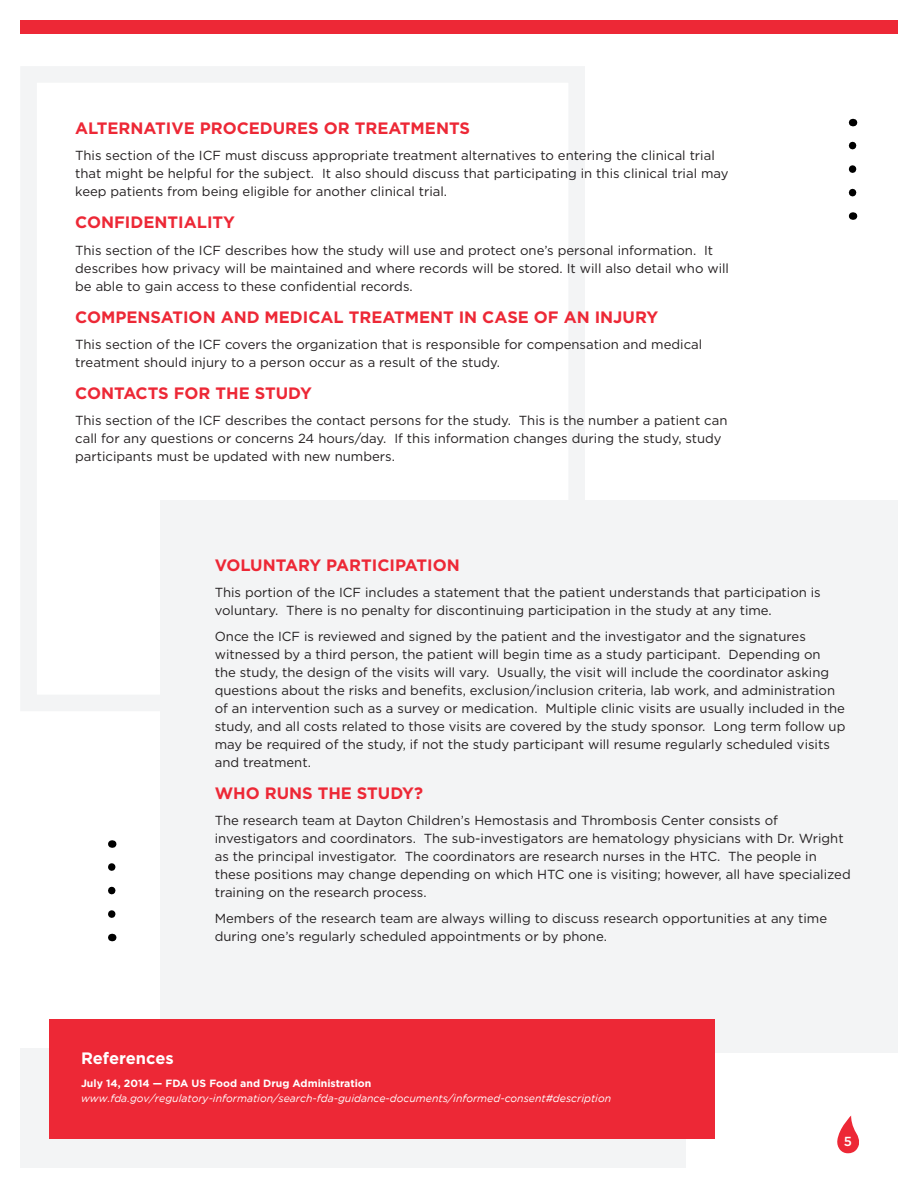
<style>
.page{position:relative;width:918px;height:1188px;background:#fff}
.page>*{position:absolute;margin:0;border:0;box-sizing:border-box;transform-origin:0 0}
.Bold_11_16_Subtitle{font:700 16.5px "Gotham";color:#ed2836}
.Bold_11_16_Subtitle-2{font:700 16.5px "Gotham";color:#fff}
.t1{font:13.2px/18px "Gotham";color:#231f20}
.t2{font:500 13.2px "Gotham";color:#fff}
.t3{font:italic 10.5px/15px "Gotham";color:#fff}
.s1{font-weight:700;font-style:normal}
</style>
<div class="page">
<svg style="left:108px;top:863px;width:8px;height:51px"></svg>
<svg style="left:849px;top:141px;width:7px;height:52px"></svg>
<div style="left:20px;top:66px;width:565px;height:645px;border:17px solid #f3f4f5"></div>
<div style="left:160px;top:500px;width:738px;height:553px;background:#f3f4f5"></div>
<div style="left:20px;top:1049px;width:665px;height:119px;background:#f3f4f5"></div>
<div style="left:20px;top:20px;width:878px;height:14px;background:#ed2836"></div>
<div style="left:50px;top:1019px;width:665px;height:119px;background:#ed2836"></div>
<svg style="left:837px;top:1116px;width:22px;height:38px"></svg>
<p class="Bold_11_16_Subtitle" style="left:75px;top:119px;width:396px">ALTERNATIVE PROCEDURES OR TREATMENTS</p>
<p class="t1" style="left:75px;top:146px;width:655px">This section of the ICF must discuss appropriate treatment alternatives to entering the clinical trial that might be helpful for the subject. It also should discuss that participating in this clinical trial may keep patients from being eligible for another clinical trial.</p>
<p class="Bold_11_16_Subtitle" style="left:75px;top:213px;width:161px">CONFIDENTIALITY</p>
<p class="t1" style="left:75px;top:241px;width:655px">This section of the ICF describes how the study will use and protect one’s personal information. It describes how privacy will be maintained and where records will be stored. It will also detail who will be able to gain access to these confidential records.</p>
<p class="Bold_11_16_Subtitle" style="left:75px;top:307px;width:585px">COMPENSATION AND MEDICAL TREATMENT IN CASE OF AN INJURY</p>
<p class="t1" style="left:75px;top:335px;width:628px">This section of the ICF covers the organization that is responsible for compensation and medical treatment should injury to a person occur as a result of the study.</p>
<p class="Bold_11_16_Subtitle" style="left:75px;top:383px;width:238px">CONTACTS FOR THE STUDY</p>
<p class="t1" style="left:75px;top:411px;width:654px">This section of the ICF describes the contact persons for the study. This is the number a patient can call for any questions or concerns 24 hours/day. If this information changes during the study, study participants must be updated with new numbers.</p>
<p class="Bold_11_16_Subtitle" style="left:215px;top:555px;width:247px">VOLUNTARY PARTICIPATION</p>
<p class="t1" style="left:215px;top:583px;width:608px">This portion of the ICF includes a statement that the patient understands that participation is voluntary. There is no penalty for discontinuing participation in the study at any time.</p>
<p class="t1" style="left:215px;top:627px;width:632px">Once the ICF is reviewed and signed by the patient and the investigator and the signatures witnessed by a third person, the patient will begin time as a study participant. Depending on<br>the study, the design of the visits will vary. Usually, the visit will include the coordinator asking questions about the risks and benefits, exclusion/inclusion criteria, lab work, and administration of an intervention such as a survey or medication. Multiple clinic visits are usually included in the study, and all costs related to those visits are covered by the study sponsor. Long term follow up may be required of the study, if not the study participant will resume regularly scheduled visits and treatment.</p>
<p class="Bold_11_16_Subtitle" style="left:215px;top:784px;width:210px">WHO RUNS THE STUDY?</p>
<p class="t1" style="left:215px;top:811px;width:637px">The research team at Dayton Children’s Hemostasis and Thrombosis Center consists of investigators and coordinators. The sub-investigators are hematology physicians with Dr. Wright as the principal investigator. The coordinators are research nurses in the HTC. The people in these positions may change depending on which HTC one is visiting; however, all have specialized training on the research process.</p>
<p class="t1" style="left:215px;top:909px;width:614px">Members of the research team are always willing to discuss research opportunities at any time during one’s regularly scheduled appointments or by phone.</p>
<p class="Bold_11_16_Subtitle-2" style="left:81px;top:1048px;width:94px">References</p>
<p class="t3" style="left:81px;top:1076px;width:532px"><span class="s1">July 14, 2014 — FDA US Food and Drug Administration </span>www.fda.gov/regulatory-information/search-fda-guidance-documents/informed-consent#description</p>
<p class="t2" style="left:844px;top:1132px;width:10px">5</p>
</div>
